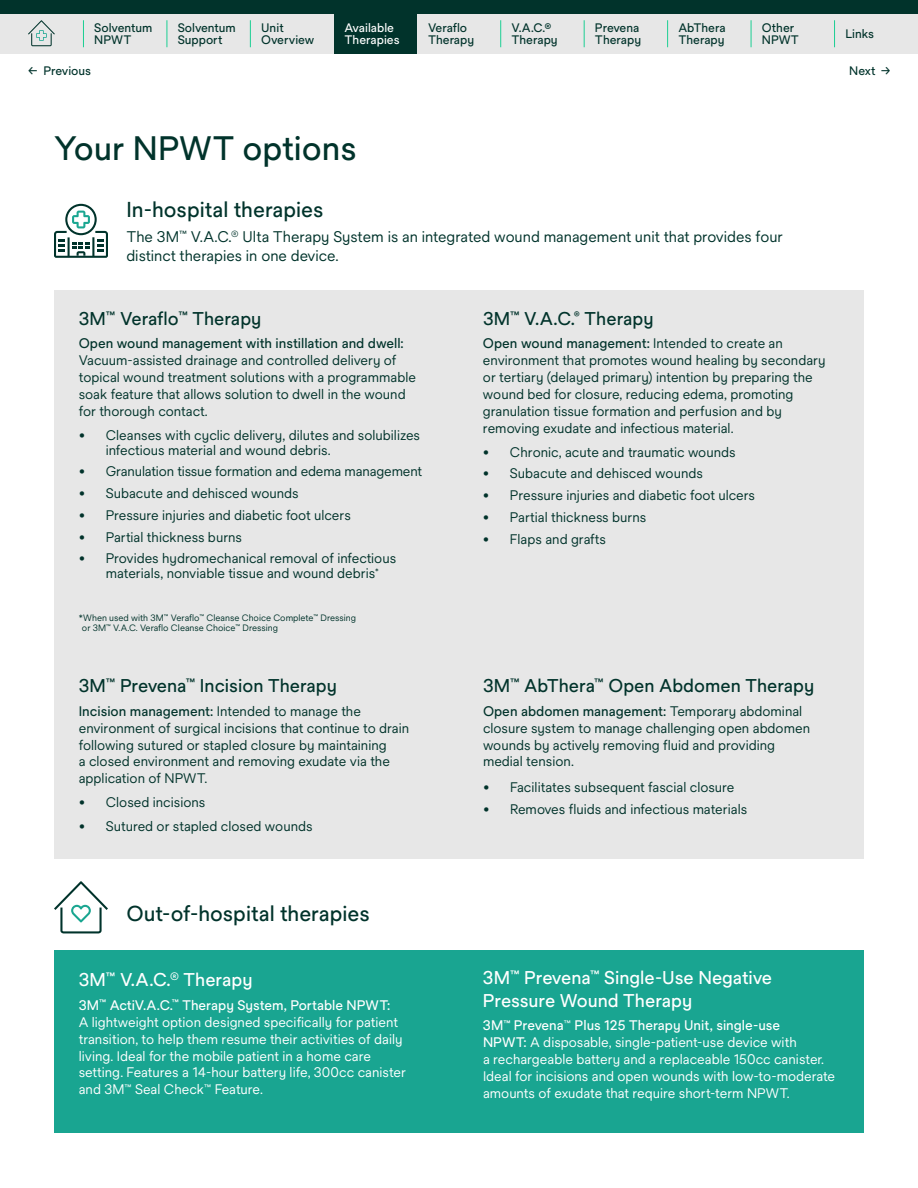
<style>
.page{position:relative;width:918px;height:1188px;background:#fff}
.page>*{position:absolute;margin:0;border:0;box-sizing:border-box;transform-origin:0 0}
.t1{font:500 33px "Solve Pro";color:#01332b}
.t2{font:500 21px "Solve Pro";color:#01332b}
.t3{font:500 18px "Solve Pro";color:#01332b}
.t4{font:500 18px/22.5px "Solve Pro";letter-spacing:-.005em;color:#fff}
.t5{font:15px/18.8px "Solve Pro";color:#01332b}
.t6{font:13.5px/16.8px "Solve Pro";color:#01332b}
.t7{font:13.5px/16.8px "Solve Pro";color:#fff}
.t8{font:500 12px/12px "Solve Pro";color:#01332b}
.t9{font:500 12px/12px "Solve Pro";color:#fff}
.t10{font:9px/10.5px "Solve Pro";color:#01332b}
.t11{font:7.8px "Solve Pro";color:#01332b}
.s1{font-weight:500}
</style>
<div class="page">
<div style="left:54px;top:950px;width:810px;height:183px;background:#19a591"></div>
<div style="left:54px;top:290px;width:809px;height:569px;background:#e7e7e7"></div>
<div style="left:334px;top:14px;width:83px;height:40px;background:#01332b"></div>
<div style="left:0;top:14px;width:83px;height:40px;background:#e7e7e7"></div>
<svg style="left:28px;top:20px;width:27px;height:26px"></svg>
<div style="left:83px;top:14px;width:84px;height:40px;background:#e7e7e7"></div>
<div style="left:835px;top:14px;width:83px;height:40px;background:#e7e7e7"></div>
<div style="left:751px;top:14px;width:84px;height:40px;background:#e7e7e7"></div>
<div style="left:668px;top:14px;width:83px;height:40px;background:#e7e7e7"></div>
<div style="left:584px;top:14px;width:84px;height:40px;background:#e7e7e7"></div>
<div style="left:501px;top:14px;width:83px;height:40px;background:#e7e7e7"></div>
<div style="left:417px;top:14px;width:84px;height:40px;background:#e7e7e7"></div>
<div style="left:250px;top:14px;width:84px;height:40px;background:#e7e7e7"></div>
<div style="left:167px;top:14px;width:83px;height:40px;background:#e7e7e7"></div>
<svg style="left:834px;top:20px;width:1px;height:27px"></svg>
<svg style="left:751px;top:20px;width:1px;height:27px"></svg>
<svg style="left:667px;top:20px;width:1px;height:27px"></svg>
<svg style="left:584px;top:20px;width:1px;height:27px"></svg>
<svg style="left:500px;top:20px;width:1px;height:27px"></svg>
<svg style="left:250px;top:20px;width:1px;height:27px"></svg>
<svg style="left:167px;top:20px;width:1px;height:27px"></svg>
<div style="left:0;top:0;width:918px;height:14px;background:#01332b"></div>
<svg style="left:54px;top:204px;width:54px;height:54px"></svg>
<svg style="left:54px;top:881px;width:54px;height:52px"></svg>
<svg style="left:83px;top:20px;width:1px;height:27px"></svg>
<p class="t8" style="left:94px;top:22px;width:60px">Solventum<br>NPWT</p>
<p class="t8" style="left:178px;top:22px;width:60px">Solventum<br>Support</p>
<p class="t8" style="left:261px;top:22px;width:55px">Unit<br>Overview</p>
<p class="t9" style="left:345px;top:22px;width:57px">Available<br>Therapies</p>
<p class="t8" style="left:428px;top:22px;width:48px">Veraflo<br>Therapy</p>
<p class="t8" style="left:512px;top:22px;width:48px">V.A.C.®<br>Therapy</p>
<p class="t8" style="left:595px;top:22px;width:48px">Prevena<br>Therapy</p>
<p class="t8" style="left:678px;top:22px;width:49px">AbThera<br>Therapy</p>
<p class="t8" style="left:762px;top:22px;width:39px">Other<br>NPWT</p>
<p class="t8" style="left:845px;top:28px;width:30px">Links</p>
<p class="t8" style="left:28px;top:65px;width:65px">← Previous</p>
<p class="t8" style="left:849px;top:65px;width:43px">Next →</p>
<h2 class="t1" style="left:54px;top:129px;width:304px">Your NPWT options</h2>
<h3 class="t2" style="left:126px;top:197px;width:199px">In-hospital therapies</h3>
<p class="t5" style="left:126px;top:227px;width:658px">The 3M<sup>™</sup> V.A.C.<sup>®</sup> Ulta Therapy System is an integrated wound management unit that provides four distinct therapies in one device.</p>
<h3 class="t3" style="left:79px;top:308px;width:184px">3M<sup>™</sup> Veraflo<sup>™</sup> Therapy</h3>
<p class="t6" style="left:79px;top:335px;width:339px"><span class="s1">Open wound management with instillation and dwell:<br></span>Vacuum-assisted drainage and controlled delivery of topical wound treatment solutions with a programmable soak feature that allows solution to dwell in the wound for thorough contact.</p>
<p class="t6" style="left:106px;top:428px;width:316px;line-height:15px;text-indent:-27px">• Cleanses with cyclic delivery, dilutes and solubilizes infectious material and wound debris.</p>
<p class="t6" style="left:79px;top:463px;width:345px">• Granulation tissue formation and edema management</p>
<p class="t6" style="left:79px;top:485px;width:221px">• Subacute and dehisced wounds</p>
<p class="t6" style="left:79px;top:507px;width:274px">• Pressure injuries and diabetic foot ulcers</p>
<p class="t6" style="left:79px;top:529px;width:165px">• Partial thickness burns</p>
<p class="t6" style="left:79px;top:551px;width:319px;line-height:15px;text-align:center">• Provides hydromechanical removal of infectious materials, nonviable tissue and wound debris</p>
<p class="t11" style="left:375px;top:567px;width:5px">*</p>
<p class="t10" style="left:82px;top:612px;width:276px;text-indent:-3px">*When used with 3M<sup>™</sup> Veraflo<sup>™</sup> Cleanse Choice Complete<sup>™</sup> Dressing or 3M<sup>™</sup> V.A.C. Veraflo Cleanse Choice<sup>™</sup> Dressing</p>
<h3 class="t3" style="left:79px;top:675px;width:260px">3M<sup>™</sup> Prevena<sup>™</sup> Incision Therapy</h3>
<p class="t6" style="left:79px;top:703px;width:332px"><span class="s1">Incision management:</span> Intended to manage the environment of surgical incisions that continue to drain following sutured or stapled closure by maintaining<br>a closed environment and removing exudate via the application of NPWT.</p>
<p class="t6" style="left:79px;top:794px;width:128px">• Closed incisions</p>
<p class="t6" style="left:79px;top:818px;width:235px">• Sutured or stapled closed wounds</p>
<h3 class="t2" style="left:126px;top:902px;width:245px">Out-of-hospital therapies</h3>
<h4 class="t4" style="left:79px;top:969px;width:175px">3M<sup>™</sup> V.A.C.<sup>®</sup> Therapy</h4>
<p class="t7" style="left:79px;top:997px;width:329px"><span class="s1">3M</span><sup>™</sup> <span class="s1">ActiV.A.C.</span><sup>™</sup> <span class="s1">Therapy System, Portable NPWT:<br></span>A lightweight option designed specifically for patient transition, to help them resume their activities of daily living. Ideal for the mobile patient in a home care setting. Features a 14-hour battery life, 300cc canister and 3M<sup>™</sup> Seal Check<sup>™</sup> Feature.</p>
<h3 class="t3" style="left:483px;top:308px;width:172px">3M<sup>™</sup> V.A.C.<sup>®</sup> Therapy</h3>
<p class="t6" style="left:483px;top:335px;width:344px"><span class="s1">Open wound management:</span> Intended to create an environment that promotes wound healing by secondary or tertiary (delayed primary) intention by preparing the wound bed for closure, reducing edema, promoting granulation tissue formation and perfusion and by removing exudate and infectious material.</p>
<p class="t6" style="left:483px;top:444px;width:254px">• Chronic, acute and traumatic wounds</p>
<p class="t6" style="left:483px;top:465px;width:221px">• Subacute and dehisced wounds</p>
<p class="t6" style="left:483px;top:487px;width:274px">• Pressure injuries and diabetic foot ulcers</p>
<p class="t6" style="left:483px;top:509px;width:165px">• Partial thickness burns</p>
<p class="t6" style="left:483px;top:531px;width:125px">• Flaps and grafts</p>
<h3 class="t3" style="left:483px;top:675px;width:333px">3M<sup>™</sup> AbThera<sup>™</sup> Open Abdomen Therapy</h3>
<p class="t6" style="left:483px;top:703px;width:329px"><span class="s1">Open abdomen management:</span> Temporary abdominal closure system to manage challenging open abdomen wounds by actively removing fluid and providing medial tension.</p>
<p class="t6" style="left:483px;top:779px;width:253px">• Facilitates subsequent fascial closure</p>
<p class="t6" style="left:483px;top:801px;width:266px">• Removes fluids and infectious materials</p>
<h4 class="t4" style="left:483px;top:967px;width:291px">3M<sup>™</sup> Prevena<sup>™</sup> Single-Use Negative<br>Pressure Wound Therapy</h4>
<p class="t7" style="left:483px;top:1017px;width:354px"><span class="s1">3M</span><sup>™</sup> <span class="s1">Prevena</span><sup>™</sup> <span class="s1">Plus 125 Therapy Unit, single-use<br>NPWT:</span> A disposable, single-patient-use device with<br>a rechargeable battery and a replaceable 150cc canister.<br>Ideal for incisions and open wounds with low-to-moderate amounts of exudate that require short-term NPWT.</p>
</div>
